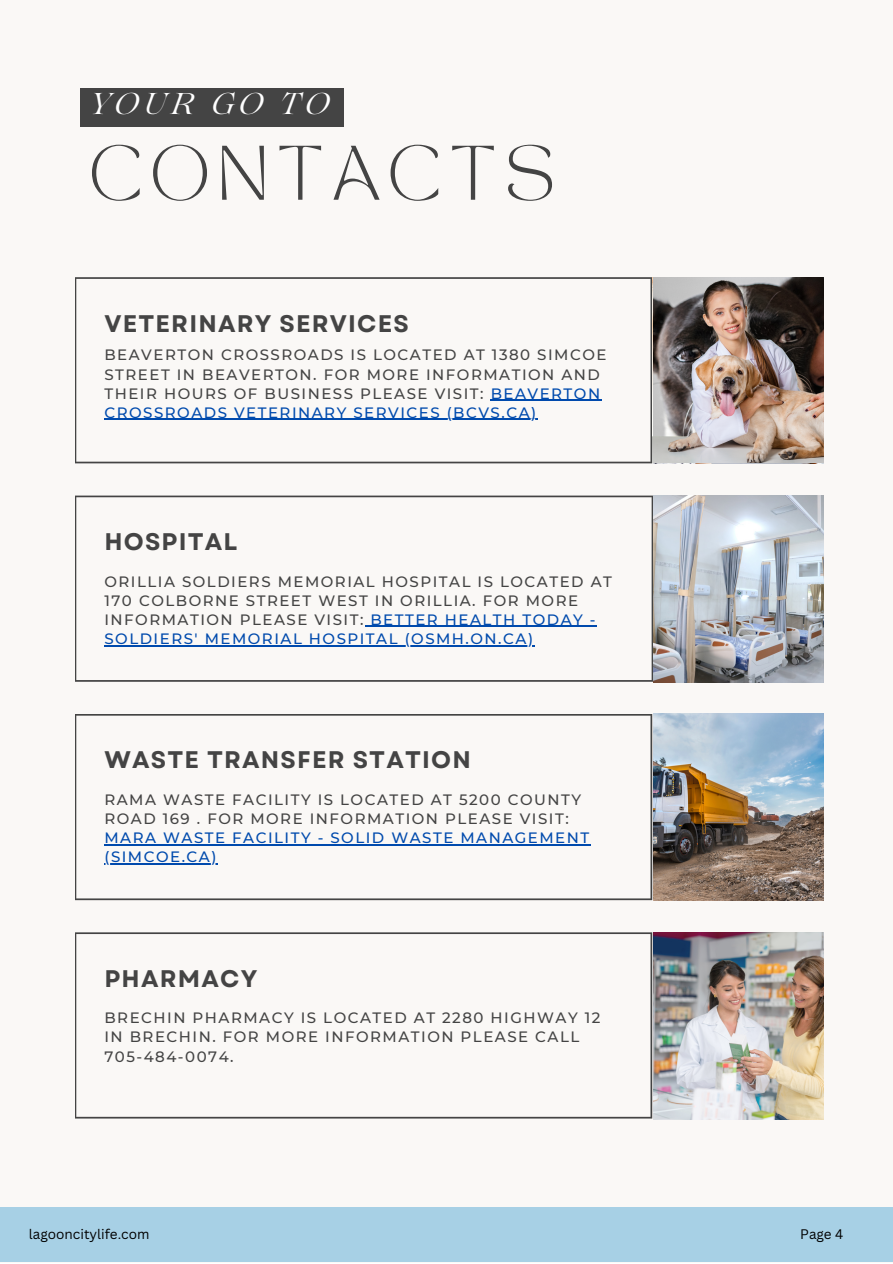
<style>
.page{position:relative;width:893px;height:1264px;background:#fff}
.page>*{position:absolute;margin:0;border:0;box-sizing:border-box;transform-origin:0 0}
.t1{font:54px "TAN MON CHERI Regular";letter-spacing:.15em;color:#444}
.t2{font:italic 30px "Lovelace";letter-spacing:.15em;color:#fff}
.t3{font:700 24px "Garet";letter-spacing:.05em;color:#444}
.t4{font:500 15px/19px "Montserrat";letter-spacing:.1em;color:#444}
.t5{font:500 15px/19px "Montserrat";letter-spacing:.1em;color:#004aad}
.t6{font:13.5px "Canva Sans";color:#000}
.s1{color:#004aad}
</style>
<div class="page">
<div style="left:0;top:0;width:892px;height:1262px;background:#faf8f6"></div>
<svg style="left:75px;top:277px;width:577px;height:186px"></svg>
<svg style="left:75px;top:714px;width:577px;height:186px"></svg>
<svg style="left:75px;top:495px;width:578px;height:186px"></svg>
<svg style="left:75px;top:932px;width:577px;height:186px"></svg>
<img style="left:653px;top:714px;width:170px;height:186px">
<img style="left:653px;top:495px;width:170px;height:187px">
<img style="left:653px;top:932px;width:170px;height:186px">
<img style="left:653px;top:277px;width:170px;height:186px">
<div style="left:80px;top:88px;width:263px;height:39px;background:#444"></div>
<hr style="left:490px;top:400px;width:111px;height:1px;background:#004aad">
<hr style="left:104px;top:419px;width:433px;height:1px;background:#004aad">
<hr style="left:104px;top:844px;width:486px;height:1px;background:#004aad">
<hr style="left:104px;top:863px;width:114px;height:1px;background:#004aad">
<hr style="left:370px;top:626px;width:227px;height:1px;background:#004aad">
<hr style="left:104px;top:645px;width:430px;height:1px;background:#004aad">
<div style="left:0;top:1207px;width:892px;height:54px;background:#a7d0e5"></div>
<h2 class="t2" style="left:89px;top:93px;width:241px">YOUR GO TO</h2>
<h1 class="t1" style="left:89px;top:145px;width:466px">CONTACTS</h1>
<h3 class="t3" style="left:104px;top:306px;width:306px">VETERINARY SERVICES</h3>
<p class="t4" style="left:104px;top:345px;width:503px">BEAVERTON CROSSROADS IS LOCATED AT 1380 SIMCOE STREET IN BEAVERTON. FOR MORE INFORMATION AND THEIR HOURS OF BUSINESS PLEASE VISIT: <span class="s1">BEAVERTON CROSSROADS VETERINARY SERVICES (BCVS.CA)</span></p>
<h3 class="t3" style="left:104px;top:524px;width:134px">HOSPITAL</h3>
<p class="t4" style="left:104px;top:571px;width:509px">ORILLIA SOLDIERS MEMORIAL HOSPITAL IS LOCATED AT 170 COLBORNE STREET WEST IN ORILLIA. FOR MORE INFORMATION PLEASE VISIT: <span class="s1">BETTER HEALTH TODAY - SOLDIERS' MEMORIAL HOSPITAL (OSMH.ON.CA)</span></p>
<h3 class="t3" style="left:104px;top:742px;width:368px">WASTE TRANSFER STATION</h3>
<p class="t4" style="left:104px;top:790px;width:478px">RAMA WASTE FACILITY IS LOCATED AT 5200 COUNTY<br>ROAD 169 . FOR MORE INFORMATION PLEASE VISIT:</p>
<p class="t5" style="left:104px;top:828px;width:486px">MARA WASTE FACILITY - SOLID WASTE MANAGEMENT (SIMCOE.CA)</p>
<h3 class="t3" style="left:104px;top:961px;width:154px">PHARMACY</h3>
<p class="t4" style="left:104px;top:1008px;width:497px">BRECHIN PHARMACY IS LOCATED AT 2280 HIGHWAY 12<br>IN BRECHIN. FOR MORE INFORMATION PLEASE CALL<br>705-484-0074.</p>
<p class="t6" style="left:29px;top:1224px;width:122px">lagooncitylife.com</p>
<p class="t6" style="left:800px;top:1224px;width:44px">Page 4</p>
</div>
